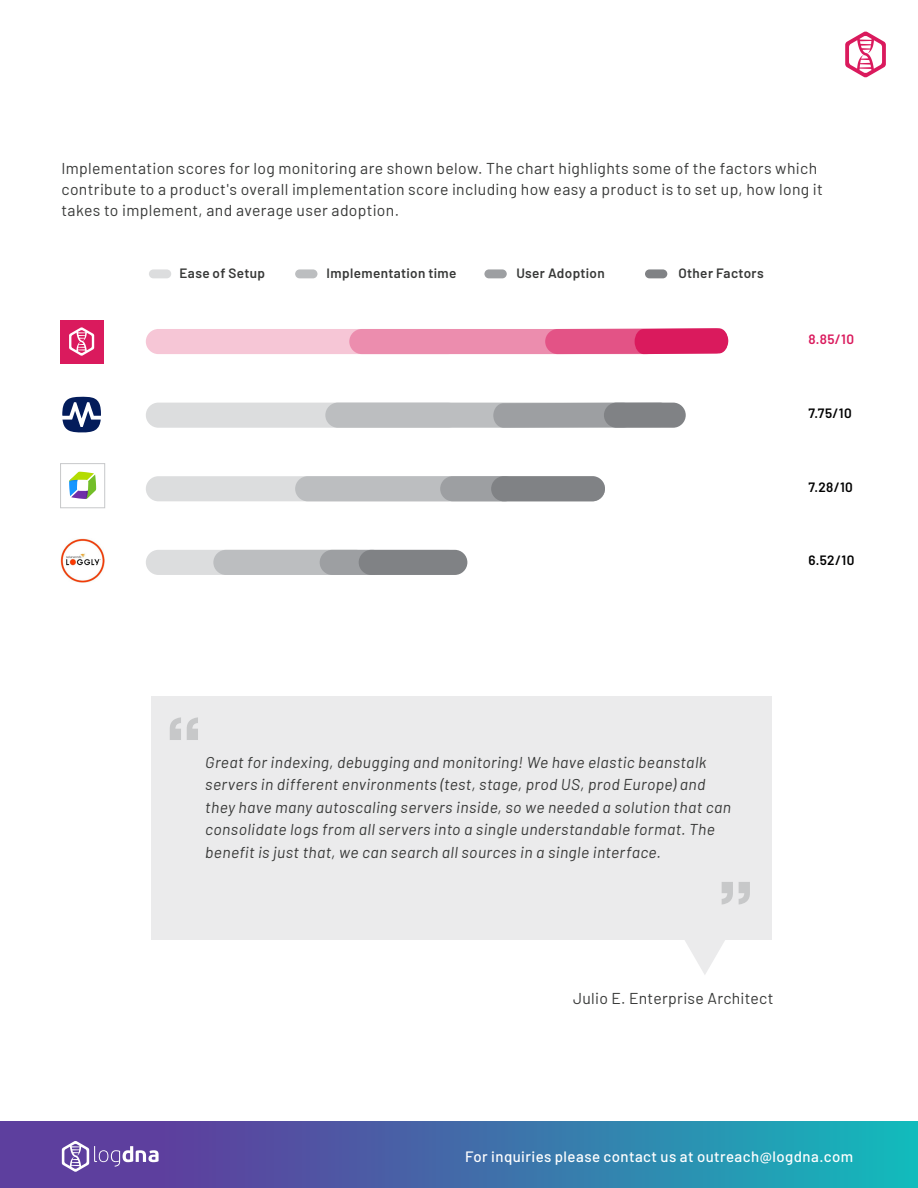
<style>
.page{position:relative;width:918px;height:1188px;background:#fff}
.page>*{position:absolute;margin:0;border:0;box-sizing:border-box;transform-origin:0 0}
.t1{font:italic 15.75px/22.5px "Barlow";letter-spacing:.025em;color:#383938}
.t2{font:15.75px/21px "Barlow";letter-spacing:.025em;color:#383938}
.t3{font:500 15px "Barlow";letter-spacing:.03em;color:#fff}
.t4{font:600 13.5px "Barlow";letter-spacing:.025em;color:#383938}
.t5{font:600 13.5px "Barlow";letter-spacing:.03em;color:#000}
.t6{font:600 13.5px "Barlow";color:#da1a5d}
</style>
<div class="page">
<svg style="left:845px;top:31px;width:41px;height:47px"></svg>
<svg style="left:0;top:1121px;width:918px;height:67px;background:#3e71aa"></svg>
<svg style="left:62px;top:1141px;width:97px;height:31px;background:#816ab3"></svg>
<div style="left:151px;top:696px;width:620px;height:244px;background:#ebebec"></div>
<svg style="left:170px;top:717px;width:28px;height:23px"></svg>
<svg style="left:685px;top:882px;width:65px;height:93px"></svg>
<div style="left:146px;top:403px;width:314px;height:25px;background:#dcddde;border-radius:13px"></div>
<div style="left:325px;top:403px;width:310px;height:25px;background:#bcbec0;border-radius:13px"></div>
<div style="left:493px;top:403px;width:120px;height:25px;background:#9d9fa2"></div>
<div style="left:604px;top:403px;width:82px;height:25px;background:#808285;border-radius:13px"></div>
<div style="left:146px;top:476px;width:314px;height:25px;background:#dcddde;border-radius:13px"></div>
<div style="left:295px;top:476px;width:310px;height:25px;background:#bcbec0;border-radius:13px"></div>
<div style="left:440px;top:476px;width:77px;height:25px;background:#9d9fa2;border-radius:13px"></div>
<div style="left:491px;top:476px;width:114px;height:25px;background:#808285;border-radius:13px"></div>
<div style="left:146px;top:550px;width:314px;height:25px;background:#dcddde;border-radius:13px"></div>
<div style="left:213px;top:550px;width:155px;height:25px;background:#bcbec0;border-radius:13px"></div>
<div style="left:320px;top:550px;width:65px;height:25px;background:#9d9fa2;border-radius:13px"></div>
<div style="left:359px;top:550px;width:108px;height:25px;background:#808285;border-radius:13px"></div>
<div style="left:146px;top:329px;width:314px;height:25px;background:#f6c6d6;border-radius:13px"></div>
<div style="left:349px;top:329px;width:310px;height:25px;background:#ec8dae;border-radius:13px"></div>
<svg style="left:545px;top:328px;width:183px;height:26px;background:#df3f77"></svg>
<div style="left:149px;top:269px;width:22px;height:9px;background:#dcddde;border-radius:4px"></div>
<div style="left:295px;top:269px;width:22px;height:9px;background:#bcbec0;border-radius:4px"></div>
<div style="left:484px;top:269px;width:23px;height:9px;background:#9d9fa2;border-radius:4px"></div>
<div style="left:645px;top:269px;width:22px;height:9px;background:#808285;border-radius:4px"></div>
<div style="left:60px;top:320px;width:43px;height:43px;background:#da1a5d"></div>
<svg style="left:69px;top:327px;width:25px;height:29px"></svg>
<svg style="left:62px;top:397px;width:39px;height:36px"></svg>
<svg style="left:69px;top:472px;width:27px;height:27px"></svg>
<div style="left:60px;top:463px;width:45px;height:45px;border:1px solid #c7c8ca"></div>
<img style="left:61px;top:539px;width:44px;height:44px">
<p class="t2" style="left:61px;top:156px;width:763px">Implementation scores for log monitoring are shown below. The chart highlights some of the factors which contribute to a product's overall implementation score including how easy a product is to set up, how long it takes to implement, and average user adoption.</p>
<p class="t4" style="left:179px;top:264px;width:87px">Ease of Setup</p>
<p class="t4" style="left:327px;top:264px;width:131px">Implementation time</p>
<p class="t4" style="left:516px;top:264px;width:90px">User Adoption</p>
<p class="t4" style="left:678px;top:264px;width:87px">Other Factors</p>
<p class="t6" style="left:808px;top:330px;width:47px">8.85/10</p>
<p class="t5" style="left:808px;top:403px;width:45px">7.75/10</p>
<p class="t5" style="left:808px;top:477px;width:46px">7.28/10</p>
<p class="t5" style="left:808px;top:551px;width:47px">6.52/10</p>
<p class="t1" style="left:205px;top:750px;width:527px">Great for indexing, debugging and monitoring! We have elastic beanstalk servers in different environments (test, stage, prod US, prod Europe) and they have many autoscaling servers inside, so we needed a solution that can consolidate logs from all servers into a single understandable format. The benefit is just that, we can search all sources in a single interface.</p>
<p class="t2" style="left:573px;top:987px;width:202px">Julio E. Enterprise Architect</p>
<p class="t3" style="left:465px;top:1146px;width:389px">For inquiries please contact us at outreach@logdna.com</p>
</div>
